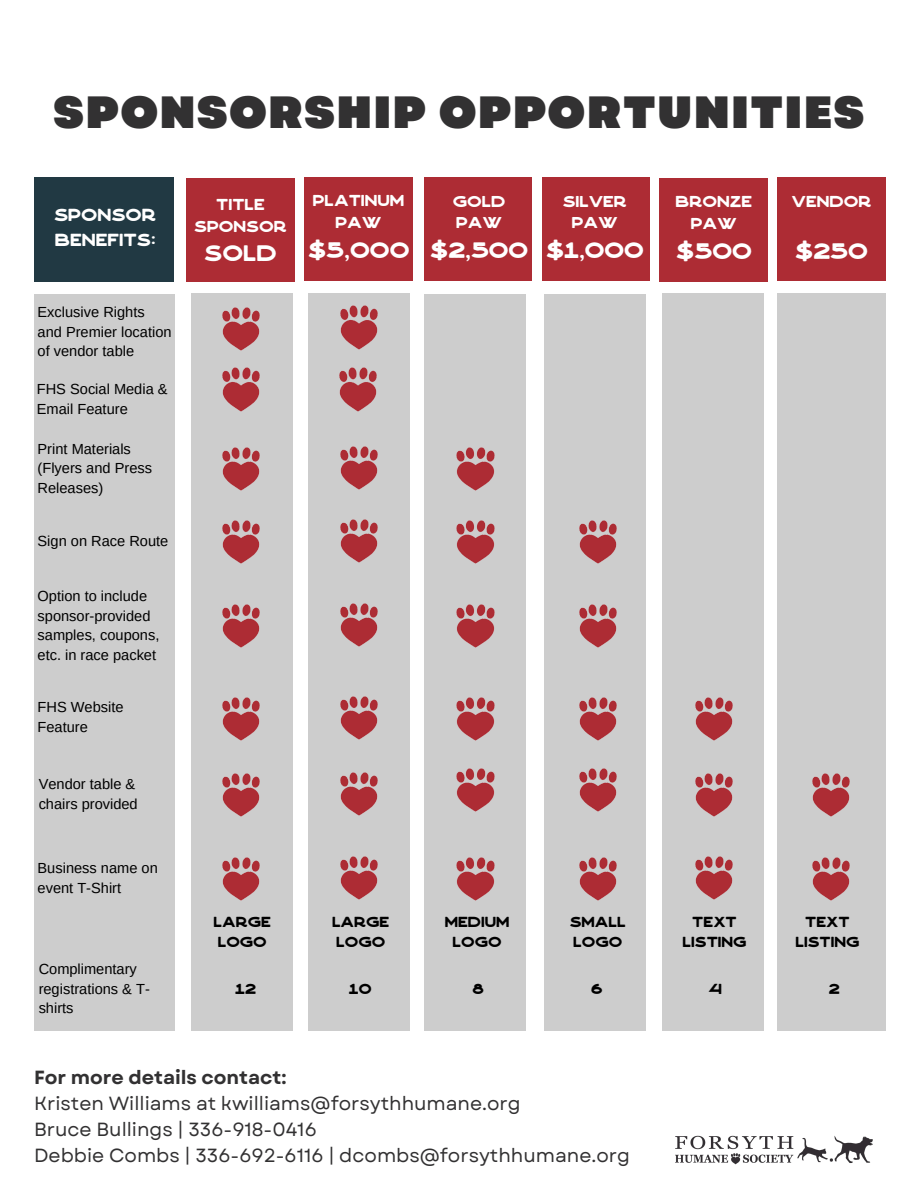
<style>
.page{position:relative;width:918px;height:1188px;background:#fff}
.page>*{position:absolute;margin:0;border:0;box-sizing:border-box;transform-origin:0 0}
.t1{font:900 45.15px "Garet";letter-spacing:.04em;color:#323132}
.t2{font:22.5px "Crafter Rough";color:#fff}
.t3{font:22.35px "Crafter Rough";color:#fff}
.t4{font:19.05px/25.8px "Garet";color:#323132}
.t5{font:17.55px/24.2px "Crafter Rough";color:#fff}
.t6{font:15.9px/21.9px "Crafter Rough";color:#fff;text-align:center}
.t7{font:15.75px/21.8px "Crafter Rough";color:#fff}
.t8{font:14.55px/19.8px "Arimo";color:#000}
.t9{font:14.55px "Crafter Rough";color:#000}
.s1{font-weight:700}
</style>
<div class="page">
<img style="left:675px;top:1135px;width:198px;height:30px">
<div style="left:34px;top:178px;width:140px;height:104px;background:#213943"></div>
<div style="left:186px;top:178px;width:109px;height:104px;background:#ad2c34"></div>
<div style="left:304px;top:177px;width:109px;height:104px;background:#ad2c34"></div>
<div style="left:424px;top:178px;width:108px;height:103px;background:#ad2c34"></div>
<div style="left:542px;top:178px;width:108px;height:103px;background:#ad2c34"></div>
<div style="left:659px;top:178px;width:109px;height:104px;background:#ad2c34"></div>
<div style="left:777px;top:177px;width:108px;height:104px;background:#ad2c34"></div>
<div style="left:34px;top:294px;width:141px;height:737px;background:#cdcdcd"></div>
<div style="left:192px;top:294px;width:101px;height:737px;background:#cdcdcd"></div>
<div style="left:308px;top:294px;width:102px;height:737px;background:#cdcdcd"></div>
<div style="left:425px;top:294px;width:101px;height:737px;background:#cdcdcd"></div>
<div style="left:544px;top:294px;width:102px;height:737px;background:#cdcdcd"></div>
<div style="left:662px;top:293px;width:102px;height:738px;background:#cdcdcd"></div>
<div style="left:777px;top:293px;width:108px;height:738px;background:#cdcdcd"></div>
<img style="left:222px;top:307px;width:38px;height:44px">
<img style="left:222px;top:447px;width:38px;height:44px">
<img style="left:222px;top:520px;width:38px;height:44px">
<img style="left:222px;top:604px;width:38px;height:44px">
<img style="left:222px;top:697px;width:38px;height:44px">
<img style="left:222px;top:773px;width:38px;height:44px">
<img style="left:222px;top:857px;width:38px;height:44px">
<img style="left:340px;top:305px;width:38px;height:45px">
<img style="left:340px;top:446px;width:38px;height:44px">
<img style="left:340px;top:519px;width:38px;height:44px">
<img style="left:340px;top:603px;width:38px;height:44px">
<img style="left:340px;top:696px;width:38px;height:44px">
<img style="left:340px;top:772px;width:38px;height:44px">
<img style="left:340px;top:856px;width:38px;height:44px">
<img style="left:456px;top:447px;width:39px;height:44px">
<img style="left:456px;top:520px;width:39px;height:44px">
<img style="left:456px;top:604px;width:39px;height:44px">
<img style="left:456px;top:697px;width:39px;height:44px">
<img style="left:456px;top:768px;width:39px;height:44px">
<img style="left:456px;top:857px;width:39px;height:44px">
<img style="left:579px;top:520px;width:38px;height:44px">
<img style="left:579px;top:604px;width:38px;height:44px">
<img style="left:579px;top:697px;width:38px;height:44px">
<img style="left:579px;top:768px;width:38px;height:44px">
<img style="left:579px;top:857px;width:38px;height:44px">
<img style="left:695px;top:697px;width:38px;height:44px">
<img style="left:695px;top:773px;width:38px;height:44px">
<img style="left:695px;top:856px;width:38px;height:44px">
<img style="left:812px;top:773px;width:38px;height:44px">
<img style="left:812px;top:857px;width:38px;height:44px">
<img style="left:222px;top:367px;width:38px;height:45px">
<img style="left:339px;top:367px;width:38px;height:45px">
<h1 class="t1" style="left:54px;top:79px;width:812px">SPONSORSHIP OPPORTUNITIES</h1>
<p class="t5" style="left:54px;top:203px;width:104px">SPONSOR<br>BENEFITS:</p>
<p class="t8" style="left:38px;top:302px;width:136px">Exclusive Rights and Premier location of vendor table</p>
<p class="t8" style="left:37px;top:379px;width:132px">FHS Social Media &amp;<br>Email Feature</p>
<p class="t8" style="left:38px;top:439px;width:116px">Print Materials (Flyers and Press<br>Releases)</p>
<p class="t8" style="left:38px;top:531px;width:132px">Sign on Race Route</p>
<p class="t8" style="left:38px;top:586px;width:123px">Option to include sponsor-provided samples, coupons, etc. in race packet</p>
<p class="t8" style="left:38px;top:697px;width:88px">FHS Website<br>Feature</p>
<p class="t8" style="left:39px;top:774px;width:101px">Vendor table &amp; chairs provided</p>
<p class="t8" style="left:38px;top:858px;width:122px">Business name on event T-Shirt</p>
<p class="t8" style="left:39px;top:959px;width:113px">Complimentary registrations &amp; T&shy;shirts</p>
<p class="t6" style="left:194px;top:193px;width:94px">TITLE<br>SPONSOR</p>
<p class="t2" style="left:204px;top:242px;width:74px">SOLD</p>
<h2 class="t6" style="left:313px;top:190px;width:93px">PLATINUM<br>PAW</h2>
<p class="t2" style="left:308px;top:238px;width:103px">$5,000</p>
<p class="t7" style="left:453px;top:190px;width:54px">GOLD<br>PAW</p>
<p class="t3" style="left:430px;top:238px;width:100px">$2,500</p>
<p class="t7" style="left:563px;top:190px;width:66px">SILVER</p>
<p class="t7" style="left:572px;top:212px;width:47px">PAW</p>
<p class="t3" style="left:546px;top:238px;width:100px">$1,000</p>
<p class="t6" style="left:676px;top:191px;width:78px">BRONZE</p>
<p class="t6" style="left:691px;top:213px;width:48px">PAW</p>
<p class="t2" style="left:676px;top:239px;width:78px">$500</p>
<p class="t6" style="left:791px;top:191px;width:82px">VENDOR</p>
<h2 class="t2" style="left:795px;top:239px;width:75px">$250</h2>
<p class="t9" style="left:214px;top:914px;width:59px">LARGE</p>
<p class="t9" style="left:218px;top:934px;width:51px">LOGO</p>
<p class="t9" style="left:332px;top:914px;width:59px">LARGE</p>
<p class="t9" style="left:336px;top:934px;width:51px">LOGO</p>
<p class="t9" style="left:445px;top:914px;width:66px">MEDIUM</p>
<p class="t9" style="left:453px;top:934px;width:51px">LOGO</p>
<p class="t9" style="left:570px;top:914px;width:57px">SMALL</p>
<p class="t9" style="left:573px;top:934px;width:51px">LOGO</p>
<p class="t9" style="left:692px;top:914px;width:46px">TEXT</p>
<p class="t9" style="left:683px;top:934px;width:65px">LISTING</p>
<p class="t9" style="left:805px;top:914px;width:46px">TEXT</p>
<p class="t9" style="left:796px;top:934px;width:65px">LISTING</p>
<p class="t9" style="left:235px;top:981px;width:22px">12</p>
<p class="t9" style="left:349px;top:981px;width:24px">10</p>
<p class="t9" style="left:472px;top:981px;width:13px">8</p>
<p class="t9" style="left:591px;top:981px;width:13px">6</p>
<p class="t9" style="left:708px;top:981px;width:15px">4</p>
<p class="t9" style="left:829px;top:981px;width:12px">2</p>
<h3 class="t4" style="left:34px;top:1065px;width:597px"><span class="s1">For more details contact:<br></span>Kristen Williams at kwilliams@forsythhumane.org<br>Bruce Bullings | 336-918-0416<br>Debbie Combs | 336-692-6116 | dcombs@forsythhumane.org</h3>
</div>
